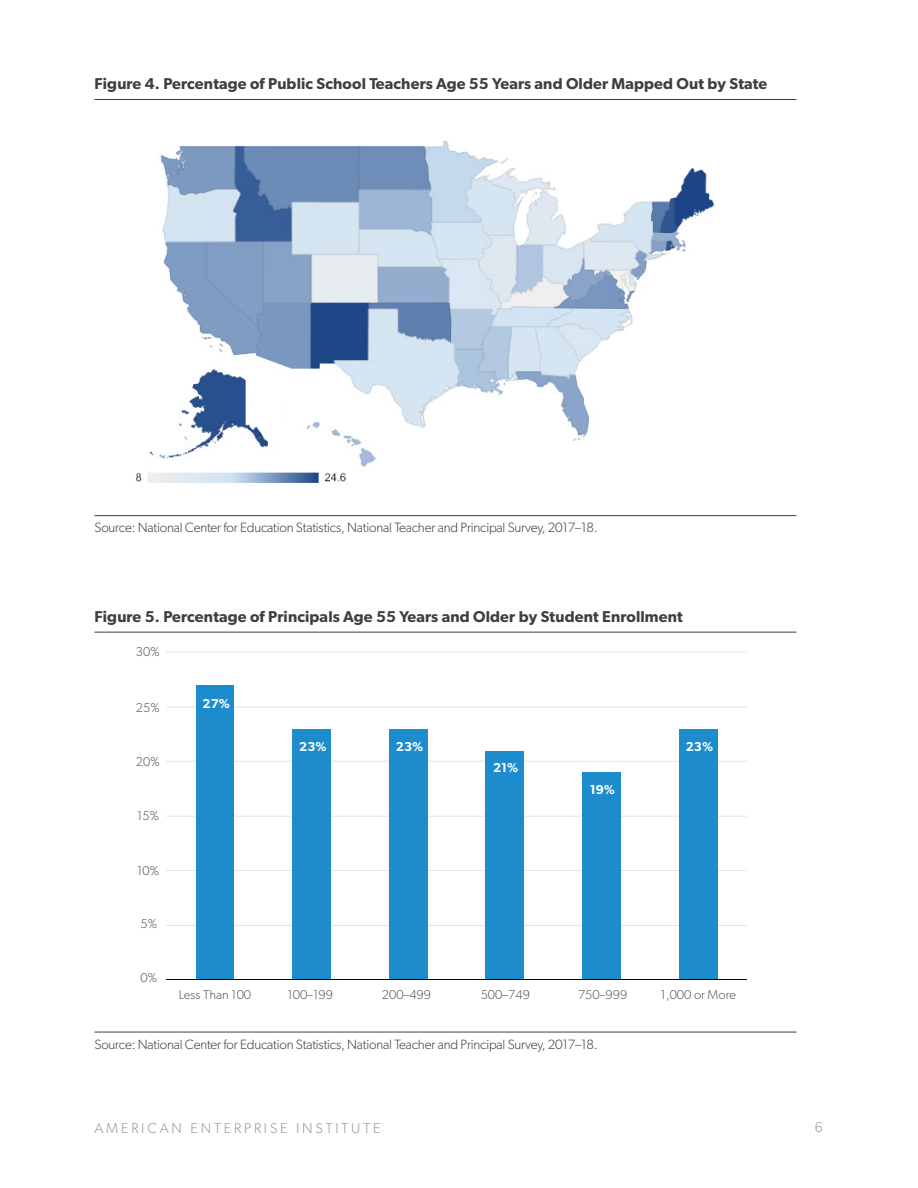
<style>
.page{position:relative;width:918px;height:1188px;background:#fff}
.page>*{position:absolute;margin:0;border:0;box-sizing:border-box;transform-origin:0 0}
.Table_Title_1{font:600 15.75px "Gibson";letter-spacing:.01em;color:#3e3e3f}
.t1{font:300 14.25px "Gibson";letter-spacing:.2em;color:#939598}
.Table_Source_or_note{font:300 13.5px "Gibson";letter-spacing:-.015em;color:#3e3e3f}
.t2{font:300 12.9px "Gibson";color:#58595b}
.t3{font:600 12.9px "Gibson";color:#fff}
</style>
<div class="page">
<hr style="left:94px;top:99px;width:702px;height:1px;background:#3e3e3f">
<hr style="left:94px;top:515px;width:702px;height:1px;background:#3e3e3f">
<img style="left:136px;top:140px;width:579px;height:343px">
<hr style="left:94px;top:632px;width:702px;height:1px;background:#3e3e3f">
<hr style="left:94px;top:1032px;width:702px;height:1px;background:#3e3e3f">
<hr style="left:166px;top:925px;width:581px;height:1px;background:#dad9d8">
<hr style="left:166px;top:870px;width:581px;height:1px;background:#dad9d8">
<hr style="left:166px;top:816px;width:581px;height:1px;background:#dad9d8">
<hr style="left:166px;top:761px;width:581px;height:1px;background:#dad9d8">
<hr style="left:166px;top:707px;width:581px;height:1px;background:#dad9d8">
<hr style="left:166px;top:652px;width:581px;height:1px;background:#dad9d8">
<div style="left:679px;top:729px;width:39px;height:251px;background:#1c8ccc"></div>
<div style="left:582px;top:772px;width:39px;height:208px;background:#1c8ccc"></div>
<div style="left:485px;top:751px;width:39px;height:229px;background:#1c8ccc"></div>
<div style="left:389px;top:729px;width:39px;height:251px;background:#1c8ccc"></div>
<div style="left:292px;top:729px;width:39px;height:251px;background:#1c8ccc"></div>
<div style="left:196px;top:685px;width:38px;height:295px;background:#1c8ccc"></div>
<hr style="left:166px;top:979px;width:581px;height:1px;background:#040503">
<p class="Table_Title_1" style="left:94px;top:75px;width:674px">Figure 4. Percentage of Public School Teachers Age 55 Years and Older Mapped Out by State</p>
<p class="Table_Source_or_note" style="left:94px;top:519px;width:505px">Source: National Center for Education Statistics, National Teacher and Principal Survey, 2017–18.</p>
<p class="Table_Title_1" style="left:94px;top:607px;width:590px">Figure 5. Percentage of Principals Age 55 Years and Older by Student Enrollment</p>
<p class="t2" style="left:136px;top:644px;width:25px">30%</p>
<p class="t2" style="left:136px;top:700px;width:25px">25%</p>
<p class="t2" style="left:136px;top:753px;width:25px">20%</p>
<p class="t2" style="left:137px;top:808px;width:23px">15%</p>
<p class="t2" style="left:137px;top:863px;width:23px">10%</p>
<p class="t2" style="left:141px;top:916px;width:18px">5%</p>
<p class="t2" style="left:141px;top:970px;width:18px">0%</p>
<p class="t3" style="left:203px;top:696px;width:29px">27%</p>
<p class="t3" style="left:299px;top:738px;width:29px">23%</p>
<p class="t3" style="left:396px;top:738px;width:29px">23%</p>
<p class="t3" style="left:493px;top:760px;width:27px">21%</p>
<p class="t3" style="left:590px;top:782px;width:27px">19%</p>
<p class="t3" style="left:686px;top:738px;width:29px">23%</p>
<p class="t2" style="left:179px;top:987px;width:74px">Less Than 100</p>
<p class="t2" style="left:287px;top:987px;width:47px">100–199</p>
<p class="t2" style="left:382px;top:987px;width:51px">200–499</p>
<p class="t2" style="left:481px;top:987px;width:51px">500–749</p>
<p class="t2" style="left:578px;top:987px;width:51px">750–999</p>
<p class="t2" style="left:661px;top:987px;width:77px">1,000 or More</p>
<p class="Table_Source_or_note" style="left:94px;top:1036px;width:505px">Source: National Center for Education Statistics, National Teacher and Principal Survey, 2017–18.</p>
<p class="t1" style="left:94px;top:1120px;width:287px">AMERICAN ENTERPRISE INSTITUTE</p>
<p class="t1" style="left:815px;top:1119px;width:9px">6</p>
</div>
